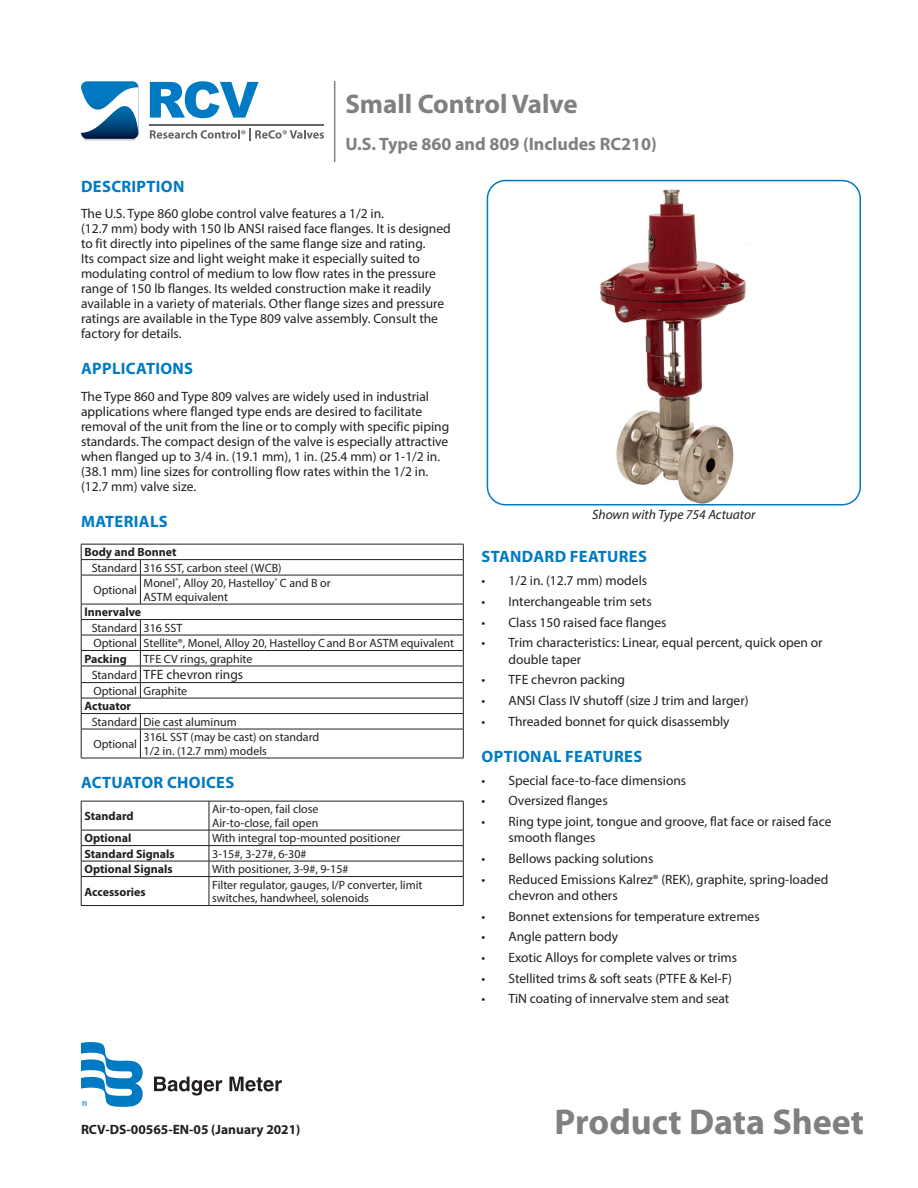
<style>
.page{position:relative;width:918px;height:1188px;background:#fff}
.page>*{position:absolute;margin:0;border:0;box-sizing:border-box;transform-origin:0 0}
.t1{font:700 36px "Myriad Pro";color:#7f807f}
.t2{font:700 27px "Myriad Pro";color:#7f807f}
.t3{font:700 18px "Myriad Pro";color:#7f807f}
.Heading_1{font:700 16.5px "Myriad Pro";letter-spacing:.02em;color:#007ac2}
.Body{font:13.5px/15px "Myriad Pro";color:#231f20}
.t4{font:700 13.5px "Myriad Pro";color:#231f20}
.t5{font:italic 13.5px "Myriad Pro";color:#231f20}
.Table_Text{font:13.5px "Myriad Pro";color:#231f20}
.Table_Text-2{font:12px/13.5px "Myriad Pro";color:#231f20}
.Table_Head{font:700 12px "Myriad Pro";color:#231f20}
</style>
<div class="page">
<hr style="left:81px;top:544px;width:59px;height:1px;background:#231f20">
<hr style="left:140px;top:544px;width:323px;height:1px;background:#231f20">
<hr style="left:81px;top:559px;width:59px;height:1px;background:#231f20">
<hr style="left:140px;top:559px;width:323px;height:1px;background:#231f20">
<hr style="left:81px;top:575px;width:59px;height:1px;background:#231f20">
<hr style="left:140px;top:575px;width:323px;height:1px;background:#231f20">
<svg style="left:140px;top:560px;width:1px;height:44px"></svg>
<hr style="left:81px;top:604px;width:59px;height:1px;background:#231f20">
<hr style="left:140px;top:604px;width:323px;height:1px;background:#231f20">
<hr style="left:81px;top:619px;width:59px;height:1px;background:#231f20">
<hr style="left:140px;top:619px;width:323px;height:1px;background:#231f20">
<hr style="left:81px;top:635px;width:59px;height:1px;background:#231f20">
<hr style="left:140px;top:635px;width:323px;height:1px;background:#231f20">
<hr style="left:81px;top:650px;width:59px;height:1px;background:#231f20">
<hr style="left:140px;top:650px;width:323px;height:1px;background:#231f20">
<hr style="left:81px;top:666px;width:59px;height:1px;background:#231f20">
<hr style="left:140px;top:666px;width:323px;height:1px;background:#231f20">
<hr style="left:81px;top:682px;width:59px;height:1px;background:#231f20">
<hr style="left:140px;top:682px;width:323px;height:1px;background:#231f20">
<svg style="left:140px;top:620px;width:1px;height:78px"></svg>
<hr style="left:81px;top:698px;width:59px;height:1px;background:#231f20">
<hr style="left:140px;top:698px;width:323px;height:1px;background:#231f20">
<hr style="left:81px;top:713px;width:59px;height:1px;background:#231f20">
<hr style="left:140px;top:713px;width:323px;height:1px;background:#231f20">
<hr style="left:81px;top:729px;width:59px;height:1px;background:#231f20">
<svg style="left:81px;top:544px;width:1px;height:214px"></svg>
<hr style="left:140px;top:729px;width:323px;height:1px;background:#231f20">
<svg style="left:140px;top:714px;width:1px;height:44px"></svg>
<svg style="left:463px;top:544px;width:1px;height:214px"></svg>
<hr style="left:81px;top:758px;width:59px;height:1px;background:#231f20">
<hr style="left:140px;top:758px;width:323px;height:1px;background:#231f20">
<hr style="left:81px;top:801px;width:128px;height:1px;background:#231f20">
<hr style="left:209px;top:801px;width:255px;height:1px;background:#231f20">
<hr style="left:81px;top:830px;width:128px;height:1px;background:#231f20">
<hr style="left:209px;top:830px;width:255px;height:1px;background:#231f20">
<hr style="left:81px;top:845px;width:128px;height:1px;background:#231f20">
<hr style="left:209px;top:845px;width:255px;height:1px;background:#231f20">
<hr style="left:81px;top:861px;width:128px;height:1px;background:#231f20">
<hr style="left:209px;top:861px;width:255px;height:1px;background:#231f20">
<hr style="left:81px;top:876px;width:128px;height:1px;background:#231f20">
<svg style="left:81px;top:801px;width:1px;height:104px"></svg>
<hr style="left:209px;top:876px;width:255px;height:1px;background:#231f20">
<svg style="left:209px;top:801px;width:1px;height:104px"></svg>
<svg style="left:463px;top:801px;width:1px;height:104px"></svg>
<hr style="left:81px;top:905px;width:128px;height:1px;background:#231f20">
<hr style="left:209px;top:905px;width:255px;height:1px;background:#231f20">
<img style="left:600px;top:189px;width:146px;height:314px">
<div style="left:487px;top:180px;width:374px;height:326px;border:2px solid #007ac2;border-radius:18px"></div>
<svg style="left:154px;top:1077px;width:68px;height:19px"></svg>
<svg style="left:229px;top:1077px;width:53px;height:14px"></svg>
<svg style="left:81px;top:1042px;width:62px;height:65px"></svg>
<hr style="left:334px;top:81px;width:1px;height:81px;background:#7f807f">
<div style="left:83px;top:134px;width:53px;height:7px;background:#d1d2d4;border-radius:3px"></div>
<svg style="left:150px;top:128px;width:174px;height:12px"></svg>
<hr style="left:150px;top:124px;width:174px;height:1px;background:#63656a">
<svg style="left:81px;top:81px;width:58px;height:58px"></svg>
<svg style="left:150px;top:81px;width:109px;height:37px"></svg>
<h2 class="t2" style="left:345px;top:86px;width:234px">Small Control Valve</h2>
<h3 class="t3" style="left:345px;top:132px;width:313px">U.S. Type 860 and 809 (Includes RC210)</h3>
<p class="Heading_1" style="left:81px;top:176px;width:105px">DESCRIPTION</p>
<p class="Body" style="left:81px;top:206px;width:371px">The U.S. Type 860 globe control valve features a 1/2 in.<br>(12.7 mm) body with 150 lb ANSI raised face flanges. It is designed to fit directly into pipelines of the same flange size and rating.<br>Its compact size and light weight make it especially suited to modulating control of medium to low flow rates in the pressure range of 150 lb flanges. Its welded construction make it readily available in a variety of materials. Other flange sizes and pressure ratings are available in the Type 809 valve assembly. Consult the factory for details.</p>
<p class="Heading_1" style="left:81px;top:358px;width:114px">APPLICATIONS</p>
<p class="Body" style="left:81px;top:388px;width:370px">The Type 860 and Type 809 valves are widely used in industrial applications where flanged type ends are desired to facilitate removal of the unit from the line or to comply with specific piping standards. The compact design of the valve is especially attractive when flanged up to 3/4 in. (19.1 mm), 1 in. (25.4 mm) or 1-1/2 in. (38.1 mm) line sizes for controlling flow rates within the 1/2 in. (12.7 mm) valve size.</p>
<p class="Heading_1" style="left:81px;top:510px;width:88px">MATERIALS</p>
<p class="Table_Head" style="left:84px;top:544px;width:94px">Body and Bonnet</p>
<p class="Table_Text-2" style="left:92px;top:561px;width:47px">Standard</p>
<p class="Table_Text-2" style="left:144px;top:561px;width:139px">316 SST, carbon steel (WCB)</p>
<p class="Table_Text-2" style="left:93px;top:583px;width:45px">Optional</p>
<p class="Table_Text-2" style="left:144px;top:576px;width:189px">Monel<sup>®</sup>, Alloy 20, Hastelloy<sup>®</sup> C and B or<br>ASTM equivalent</p>
<p class="Table_Head" style="left:84px;top:604px;width:58px">lnnervalve</p>
<p class="Table_Text-2" style="left:92px;top:621px;width:47px">Standard</p>
<p class="Table_Text-2" style="left:144px;top:621px;width:40px">316 SST</p>
<p class="Table_Text-2" style="left:93px;top:636px;width:45px">Optional</p>
<p class="Table_Text-2" style="left:144px;top:636px;width:312px">Stellite®, Monel, Alloy 20, Hastelloy Cand Bor ASTM equivalent</p>
<p class="Table_Head" style="left:84px;top:651px;width:44px">Packing</p>
<p class="Table_Text-2" style="left:144px;top:652px;width:110px">TFE CV rings, graphite</p>
<p class="Table_Text-2" style="left:92px;top:668px;width:47px">Standard</p>
<p class="Table_Text" style="left:144px;top:666px;width:101px">TFE chevron rings</p>
<p class="Table_Text-2" style="left:93px;top:684px;width:45px">Optional</p>
<p class="Table_Text-2" style="left:144px;top:684px;width:45px">Graphite</p>
<p class="Table_Head" style="left:84px;top:698px;width:48px">Actuator</p>
<p class="Table_Text-2" style="left:92px;top:715px;width:47px">Standard</p>
<p class="Table_Text-2" style="left:144px;top:715px;width:95px">Die cast aluminum</p>
<p class="Table_Text-2" style="left:93px;top:737px;width:45px">Optional</p>
<p class="Table_Text-2" style="left:144px;top:730px;width:177px">316L SST (may be cast) on standard<br>1/2 in. (12.7 mm) models</p>
<p class="Heading_1" style="left:81px;top:772px;width:155px">ACTUATOR CHOICES</p>
<p class="Table_Head" style="left:84px;top:808px;width:51px">Standard</p>
<p class="Table_Text-2" style="left:212px;top:802px;width:108px">Air-to-open, fail close<br>Air-to-close, fail open</p>
<p class="Table_Head" style="left:84px;top:830px;width:49px">Optional</p>
<p class="Table_Text-2" style="left:212px;top:831px;width:190px">With integral top-mounted positioner</p>
<p class="Table_Head" style="left:84px;top:846px;width:92px">Standard Signals</p>
<p class="Table_Text-2" style="left:212px;top:847px;width:96px">3-15#, 3-27#, 6-30#</p>
<p class="Table_Head" style="left:84px;top:861px;width:90px">Optional Signals</p>
<p class="Table_Text-2" style="left:212px;top:862px;width:138px">With positioner, 3-9#, 9-15#</p>
<p class="Table_Head" style="left:84px;top:884px;width:63px">Accessories</p>
<p class="Table_Text-2" style="left:212px;top:878px;width:212px">Filter regulator, gauges, I/P converter, limit switches, handwheel, solenoids</p>
<p class="t5" style="left:592px;top:506px;width:165px">Shown with Type 754 Actuator</p>
<p class="Heading_1" style="left:482px;top:546px;width:167px">STANDARD FEATURES</p>
<p class="Body" style="left:482px;top:573px;width:167px">• 1/2 in. (12.7 mm) models</p>
<p class="Body" style="left:482px;top:594px;width:172px">• Interchangeable trim sets</p>
<p class="Body" style="left:482px;top:615px;width:187px">• Class 150 raised face flanges</p>
<p class="Body" style="left:508px;top:635px;width:316px;line-height:16.2px;text-indent:-27px">• Trim characteristics: Linear, equal percent, quick open or double taper</p>
<p class="Body" style="left:482px;top:672px;width:145px">• TFE chevron packing</p>
<p class="Body" style="left:482px;top:693px;width:269px">• ANSI Class IV shutoff (size J trim and larger)</p>
<p class="Body" style="left:482px;top:714px;width:250px">• Threaded bonnet for quick disassembly</p>
<p class="Heading_1" style="left:482px;top:745px;width:162px">OPTIONAL FEATURES</p>
<p class="Body" style="left:482px;top:772px;width:206px">• Special face-to-face dimensions</p>
<p class="Body" style="left:482px;top:793px;width:128px">• Oversized flanges</p>
<p class="Body" style="left:508px;top:813px;width:324px;line-height:16.2px;text-indent:-27px">• Ring type joint, tongue and groove, flat face or raised face smooth flanges</p>
<p class="Body" style="left:482px;top:851px;width:174px">• Bellows packing solutions</p>
<p class="Body" style="left:508px;top:871px;width:322px;line-height:16.2px;text-indent:-27px">• Reduced Emissions Kalrez® (REK), graphite, spring-loaded chevron and others</p>
<p class="Body" style="left:482px;top:908px;width:280px">• Bonnet extensions for temperature extremes</p>
<p class="Body" style="left:482px;top:929px;width:138px">• Angle pattern body</p>
<p class="Body" style="left:482px;top:950px;width:257px">• Exotic Alloys for complete valves or trims</p>
<p class="Body" style="left:482px;top:970px;width:252px">• Stellited trims &amp; soft seats (PTFE &amp; Kel-F)</p>
<p class="Body" style="left:482px;top:991px;width:249px">• TiN coating of innervalve stem and seat</p>
<p class="t4" style="left:81px;top:1121px;width:221px">RCV-DS-00565-EN-05 (January 2021)</p>
<h1 class="t1" style="left:555px;top:1098px;width:311px">Product Data Sheet</h1>
</div>
